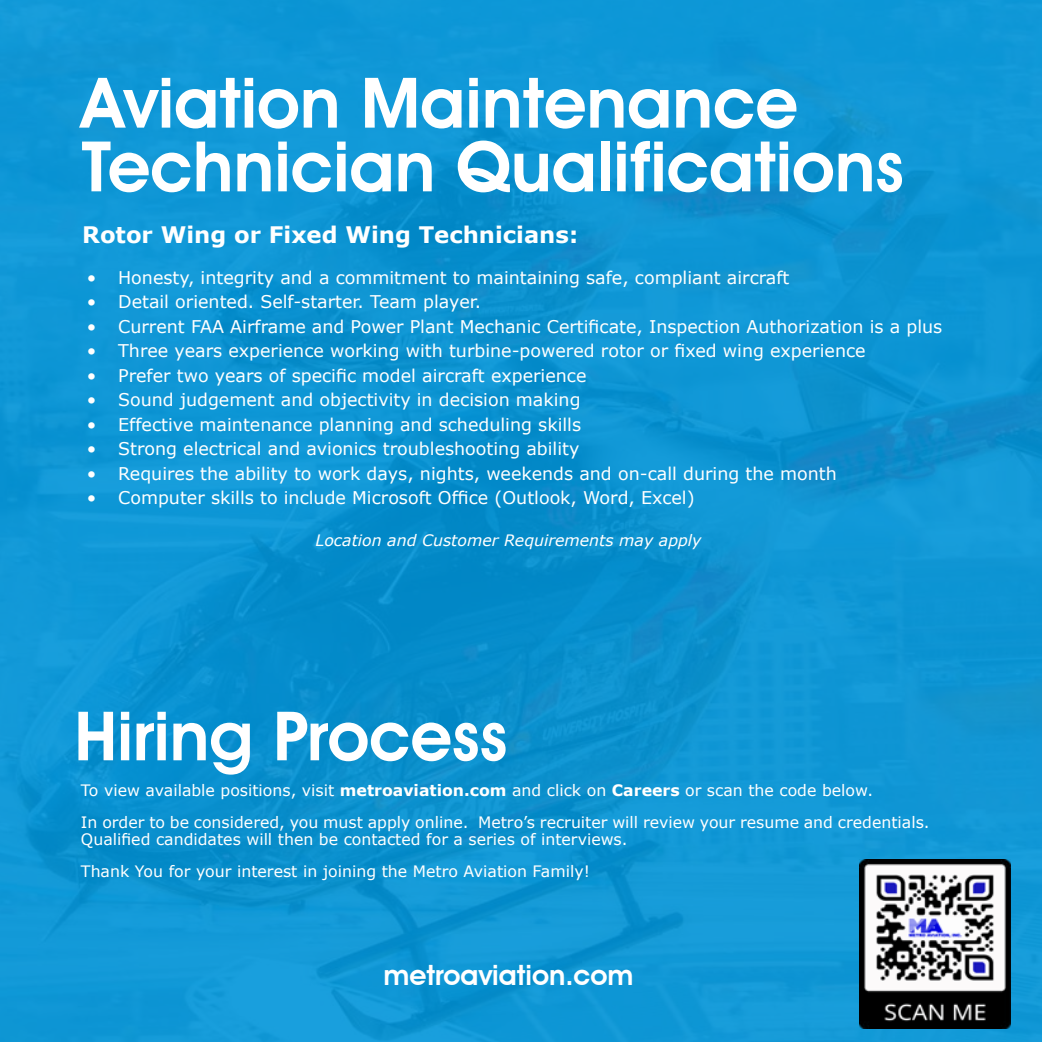
<style>
.page{position:relative;width:1042px;height:1042px;background:#fff}
.page>*{position:absolute;margin:0;border:0;box-sizing:border-box;transform-origin:0 0}
.t1{font:600 70px/63.7px "Avant Garde IT Cby BT";color:#fff}
.t2{font:600 68.25px "Avant Garde IT Cby BT";color:#fff}
.t3{font:600 28px "Avant Garde IT Cby BT";color:#fff}
.t4{font:700 22.75px "Verdana";color:#fff}
.t5{font:17.5px "Verdana";color:#fff}
.t6{font:15.75px/31.5px "Verdana";color:#fff}
.t7{font:italic 15.75px "Verdana";color:#fff}
.s1{font-weight:700}
</style>
<div class="page">
<div style="left:0;top:0;width:1042px;height:1042px;background:linear-gradient(to right,#0d94d3,#0f95d2)"></div>
<img style="left:859px;top:859px;width:151px;height:169px">
<h1 class="t1" style="left:82px;top:71px;width:824px">Aviation Maintenance<br>Technician Qualifications</h1>
<h3 class="t4" style="left:82px;top:219px;width:497px">Rotor Wing or Fixed Wing Technicians:</h3>
<p class="t5" style="left:87px;top:266px;width:704px">• Honesty, integrity and a commitment to maintaining safe, compliant aircraft</p>
<p class="t5" style="left:87px;top:291px;width:396px">• Detail oriented. Self-starter. Team player.</p>
<p class="t5" style="left:87px;top:315px;width:857px">• Current FAA Airframe and Power Plant Mechanic Certificate, Inspection Authorization is a plus</p>
<p class="t5" style="left:87px;top:340px;width:780px">• Three years experience working with turbine-powered rotor or fixed wing experience</p>
<p class="t5" style="left:87px;top:364px;width:501px">• Prefer two years of specific model aircraft experience</p>
<p class="t5" style="left:87px;top:389px;width:495px">• Sound judgement and objectivity in decision making</p>
<p class="t5" style="left:87px;top:413px;width:496px">• Effective maintenance planning and scheduling skills</p>
<p class="t5" style="left:87px;top:438px;width:494px">• Strong electrical and avionics troubleshooting ability</p>
<p class="t5" style="left:87px;top:462px;width:751px">• Requires the ability to work days, nights, weekends and on-call during the month</p>
<p class="t5" style="left:87px;top:487px;width:609px">• Computer skills to include Microsoft Office (Outlook, Word, Excel)</p>
<p class="t7" style="left:316px;top:531px;width:387px">Location and Customer Requirements may apply</p>
<h2 class="t2" style="left:74px;top:695px;width:434px">Hiring Process</h2>
<p class="t6" style="left:81px;top:775px;width:850px">To view available positions, visit <span class="s1">metroaviation.com</span> and click on <span class="s1">Careers</span> or scan the code below.<br>In order to be considered, you must apply online. Metro’s recruiter will review your resume and credentials.</p>
<p class="t6" style="left:81px;top:824px;width:548px">Qualified candidates will then be contacted for a series of interviews.<br>Thank You for your interest in joining the Metro Aviation Family!</p>
<h3 class="t3" style="left:384px;top:958px;width:251px">metroaviation.com</h3>
</div>
